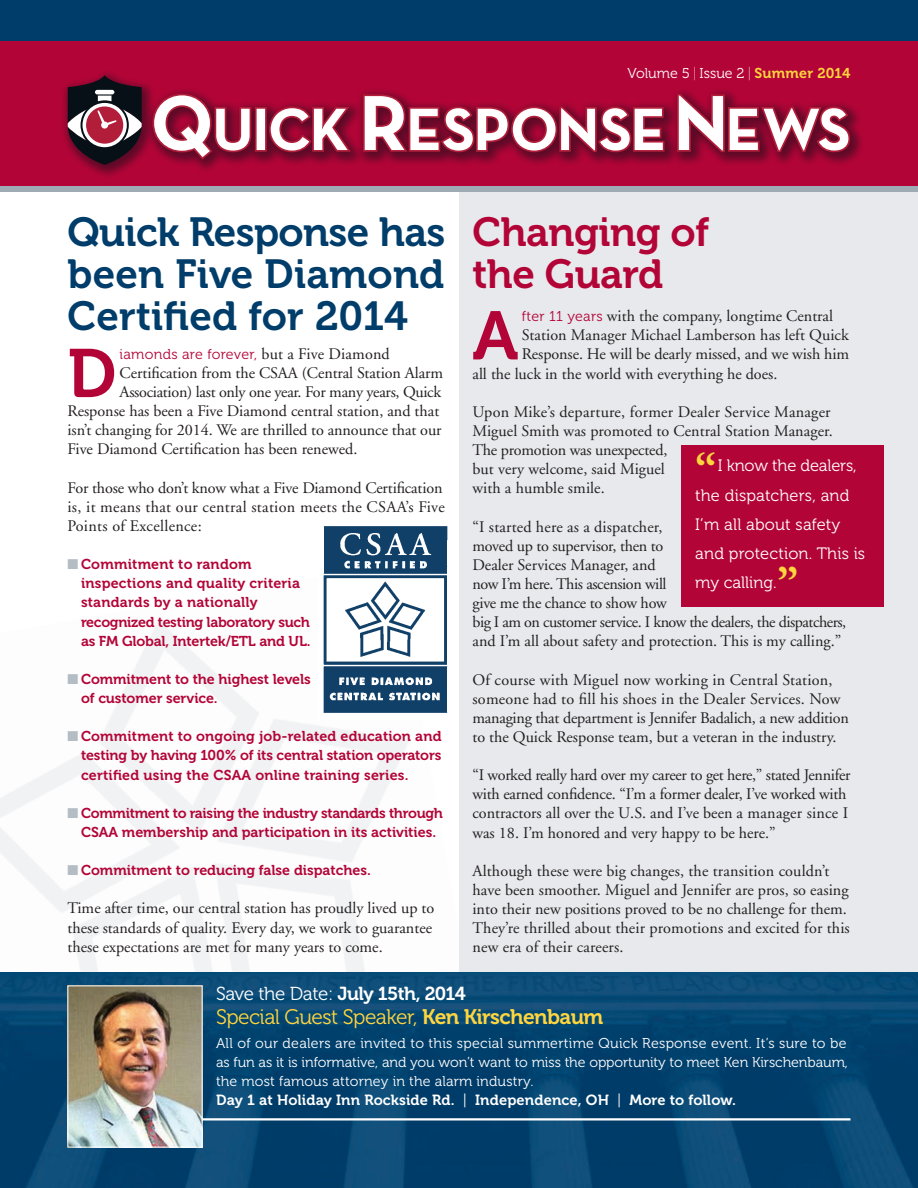
<style>
.page{position:relative;width:918px;height:1188px;background:#fff}
.page>*{position:absolute;margin:0;border:0;box-sizing:border-box;transform-origin:0 0}
.t1{font:68.1px "Museo 700";color:#b30437}
.t2{font:700 45px "Adobe Garamond";color:#ffd53e}
.t3{font:40.5px/42px "Museo 700";color:#003d6a;text-align:justify}
.t4{font:40.5px/42px "Museo 700";letter-spacing:-.01em;color:#b30437}
.t5{font:21px "Museo 300";letter-spacing:-.025em;color:#ffd53e}
.t6{font:18.75px "Museo 700";letter-spacing:-.03em;color:#fff}
.t7{font:16.5px/29.2px "Museo 300";letter-spacing:.01em;color:#fff}
.t8{font:16.2px/19px "Adobe Garamond";color:#231f20}
.t9{font:16.2px/19px "Adobe Garamond";letter-spacing:.02em;color:#231f20}
.t10{font:16.2px "Adobe Garamond";letter-spacing:-.02em;color:#231f20}
.t11{font:14.7px "Museo 700";letter-spacing:.01em;color:#fff}
.t12{font:14.25px/19px "Museo 700";color:#b30437}
.t13{font:14.25px/19px "Museo 300";letter-spacing:.01em;color:#fff;text-align:justify}
.t14{font:14.25px "Museo 300";letter-spacing:.02em;color:#b30437}
.s1{font-family:"Museo 700";color:#ffd53e}
.s2{font-family:"Museo 300";font-size:14.25px;color:#b30437}
.s3{font-family:"Adobe Garamond";font-size:16.2px;color:#231f20}
.s4{color:#b4bcc4}
.s5{font-family:"Museo 300"}
.s6{font-family:"Museo 700"}
</style>
<div class="page">
<div style="left:459px;top:0;width:459px;height:1188px;background:#e7e9ec"></div>
<div style="left:0;top:0;width:918px;height:189px;background:#b30437"></div>
<div style="left:0;top:0;width:918px;height:40px;background:#003d6a"></div>
<div style="left:60px;top:68px;width:805px;height:112px;background:#071017;opacity:.5"></div>
<svg style="left:68px;top:75px;width:74px;height:90px;background:#6a3849"></svg>
<svg style="left:152px;top:94px;width:199px;height:66px"></svg>
<svg style="left:363px;top:94px;width:302px;height:58px"></svg>
<svg style="left:677px;top:94px;width:173px;height:58px;background:#bc687f"></svg>
<div style="left:0;top:186px;width:918px;height:6px;background:#9faab2"></div>
<img style="left:0;top:972px;width:918px;height:216px">
<hr style="left:68px;top:1118px;width:782px;height:2px;background:#fff">
<img style="left:323px;top:526px;width:125px;height:187px">
<img style="left:70px;top:988px;width:130px;height:158px">
<div style="left:68px;top:986px;width:134px;height:162px;border:1px solid #fff"></div>
<div style="left:682px;top:446px;width:202px;height:162px;background:#b30437"></div>
<p class="t13" style="left:628px;top:64px;width:224px">Volume 5 | Issue 2 | <span class="s1">Summer 2014</span></p>
<p class="t4" style="left:472px;top:212px;width:238px">Changing of the Guard</p>
<p class="t1" style="left:472px;top:298px;width:47px">A</p>
<p class="t8" style="left:522px;top:307px;width:313px"><span class="s2">fter 11 years</span> with the company, longtime Central</p>
<p class="t3" style="left:68px;top:212px;width:379px">Quick Response has been Five Diamond Certified for 2014</p>
<p class="t8" style="left:522px;top:326px;width:329px">Station Manager Michael Lamberson has left Quick</p>
<p class="t8" style="left:522px;top:345px;width:329px">Response. He will be dearly missed, and we wish him</p>
<p class="t8" style="left:472px;top:364px;width:306px">all the luck in the world with everything he does.</p>
<p class="t8" style="left:472px;top:403px;width:362px">Upon Mike’s departure, former Dealer Service Manager Miguel Smith was promoted to Central Station Manager.<br>The promotion was unexpected,<br>but very welcome, said Miguel<br>with a humble smile.</p>
<p class="t8" style="left:472px;top:517px;width:375px">“I started here as a dispatcher,<br>moved up to supervisor, then to<br>Dealer Services Manager, and<br>now I’m here. This ascension will<br>give me the chance to show how<br>big I am on customer service. I know the dealers, the dispatchers, and I’m all about safety and protection. This is my calling.”</p>
<p class="t8" style="left:472px;top:670px;width:378px">Of course with Miguel now working in Central Station, someone had to fill his shoes in the Dealer Services. Now managing that department is Jennifer Badalich, a new addition to the Quick Response team, but a veteran in the industry.</p>
<p class="t8" style="left:472px;top:766px;width:380px">“I worked really hard over my career to get here,” stated Jennifer with earned confidence. “I’m a former dealer, I’ve worked with contractors all over the U.S. and I’ve been a manager since I was 18. I’m honored and very happy to be here.”</p>
<p class="t8" style="left:472px;top:862px;width:379px">Although these were big changes, the transition couldn’t have been smoother. Miguel and Jennifer are pros, so easing into their new positions proved to be no challenge for them.<br>They’re thrilled about their promotions and excited for this new era of their careers.</p>
<p class="t1" style="left:68px;top:336px;width:50px">D</p>
<p class="t14" style="left:120px;top:346px;width:272px">iamonds are forever, <span class="s3">but a Five Diamond</span></p>
<p class="t8" style="left:120px;top:364px;width:325px">Certification from the CSAA (Central Station Alarm</p>
<p class="t10" style="left:120px;top:383px;width:323px">Association) last only one year. For many years, Quick</p>
<p class="t8" style="left:68px;top:402px;width:373px">Response has been a Five Diamond central station, and that</p>
<p class="t8" style="left:68px;top:421px;width:376px">isn’t changing for 2014. We are thrilled to announce that our</p>
<p class="t8" style="left:68px;top:440px;width:291px">Five Diamond Certification has been renewed.</p>
<p class="t9" style="left:68px;top:478px;width:379px">For those who don’t know what a Five Diamond Certification is, it means that our central station meets the CSAA’s Five<br>Points of Excellence:</p>
<p class="t12" style="left:81px;top:555px;width:231px;text-indent:-14px"><span class="s4">■</span> Commitment to random inspections and quality criteria standards by a nationally recognized testing laboratory such as FM Global, Intertek/ETL and UL.</p>
<p class="t12" style="left:81px;top:670px;width:231px;text-indent:-13px"><span class="s4">■</span> Commitment to the highest levels of customer service.</p>
<p class="t12" style="left:81px;top:727px;width:362px;text-align:justify;text-indent:-13px"><span class="s4">■</span> Commitment to ongoing job-related education and testing by having 100% of its central station operators certified using the CSAA online training series.</p>
<p class="t12" style="left:68px;top:804px;width:377px;text-align:center"><span class="s4">■</span> Commitment to raising the industry standards through<br>CSAA membership and participation in its activities.</p>
<p class="t12" style="left:68px;top:861px;width:305px"><span class="s4">■</span> Commitment to reducing false dispatches.</p>
<p class="t8" style="left:68px;top:899px;width:368px">Time after time, our central station has proudly lived up to these standards of quality. Every day, we work to guarantee these expectations are met for many years to come.</p>
<p class="t6" style="left:216px;top:983px;width:251px"><span class="s5">Save the Date:</span> July 15th, 2014</p>
<p class="t5" style="left:216px;top:1005px;width:389px">Special Guest Speaker, <span class="s6">Ken Kirschenbaum</span></p>
<p class="t13" style="left:216px;top:1034px;width:633px">All of our dealers are invited to this special summertime Quick Response event. It’s sure to be as fun as it is informative, and you won’t want to miss the opportunity to meet Ken Kirschenbaum, the most famous attorney in the alarm industry.</p>
<p class="t11" style="left:216px;top:1092px;width:522px">Day 1 at Holiday Inn Rockside Rd. <span class="s5">|</span> Independence, OH <span class="s5">|</span> More to follow.</p>
<p class="t2" style="left:695px;top:445px;width:23px">“</p>
<p class="t7" style="left:695px;top:451px;width:171px;text-indent:22px">I know the dealers, the dispatchers, and<br>I’m all about safety and protection. This is my calling.</p>
<p class="t2" style="left:777px;top:560px;width:23px">”</p>
</div>
